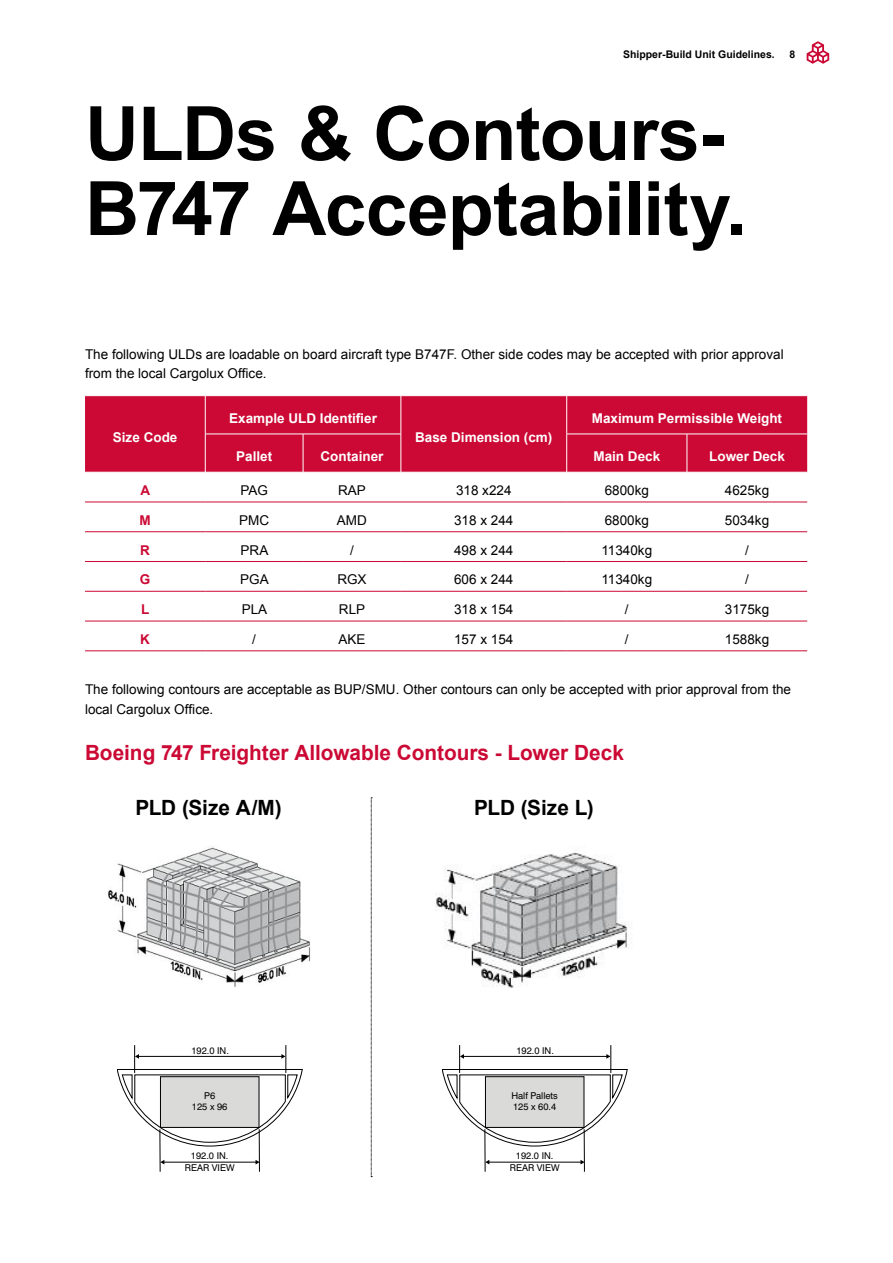
<style>
.page{position:relative;width:893px;height:1263px;background:#fff}
.page>*{position:absolute;margin:0;border:0;box-sizing:border-box;transform-origin:0 0}
.t1{font:700 75px/75px "Arial";letter-spacing:-.015em;color:#000}
.t2{font:700 21px "Arial";color:#cb0934}
.t3{font:700 21px "Arial";letter-spacing:-.005em;color:#000}
.t4{font:13.5px/19.5px "Arial";color:#000}
.t5{font:700 13.5px "Arial";color:#fff}
.t6{font:700 13.5px "Arial";color:#cb0934}
.t7{font:700 10.5px "Arial";color:#000}
.t8{font:9.45px/11.9px "Swiss 721 BT";color:#000;text-align:center}
</style>
<div class="page">
<svg style="left:807px;top:41px;width:22px;height:23px"></svg>
<div style="left:85px;top:396px;width:722px;height:76px;background:#cb0934"></div>
<hr style="left:85px;top:502px;width:120px;height:1px;background:#cb0934">
<hr style="left:205px;top:502px;width:98px;height:1px;background:#cb0934">
<hr style="left:303px;top:502px;width:98px;height:1px;background:#cb0934">
<hr style="left:401px;top:502px;width:166px;height:1px;background:#cb0934">
<hr style="left:567px;top:502px;width:120px;height:1px;background:#cb0934">
<hr style="left:687px;top:502px;width:120px;height:1px;background:#cb0934">
<hr style="left:85px;top:531px;width:120px;height:1px;background:#cb0934">
<hr style="left:205px;top:531px;width:98px;height:1px;background:#cb0934">
<hr style="left:303px;top:531px;width:98px;height:1px;background:#cb0934">
<hr style="left:401px;top:531px;width:166px;height:1px;background:#cb0934">
<hr style="left:567px;top:531px;width:120px;height:1px;background:#cb0934">
<hr style="left:687px;top:531px;width:120px;height:1px;background:#cb0934">
<hr style="left:85px;top:561px;width:120px;height:1px;background:#cb0934">
<hr style="left:205px;top:561px;width:98px;height:1px;background:#cb0934">
<hr style="left:303px;top:561px;width:98px;height:1px;background:#cb0934">
<hr style="left:401px;top:561px;width:166px;height:1px;background:#cb0934">
<hr style="left:567px;top:561px;width:120px;height:1px;background:#cb0934">
<hr style="left:687px;top:561px;width:120px;height:1px;background:#cb0934">
<hr style="left:85px;top:591px;width:120px;height:1px;background:#cb0934">
<hr style="left:205px;top:591px;width:98px;height:1px;background:#cb0934">
<hr style="left:303px;top:591px;width:98px;height:1px;background:#cb0934">
<hr style="left:401px;top:591px;width:166px;height:1px;background:#cb0934">
<hr style="left:567px;top:591px;width:120px;height:1px;background:#cb0934">
<hr style="left:687px;top:591px;width:120px;height:1px;background:#cb0934">
<hr style="left:85px;top:621px;width:120px;height:1px;background:#cb0934">
<hr style="left:205px;top:621px;width:98px;height:1px;background:#cb0934">
<hr style="left:303px;top:621px;width:98px;height:1px;background:#cb0934">
<hr style="left:401px;top:621px;width:166px;height:1px;background:#cb0934">
<hr style="left:567px;top:621px;width:120px;height:1px;background:#cb0934">
<hr style="left:687px;top:621px;width:120px;height:1px;background:#cb0934">
<hr style="left:85px;top:650px;width:120px;height:1px;background:#cb0934">
<hr style="left:205px;top:650px;width:98px;height:1px;background:#cb0934">
<hr style="left:303px;top:650px;width:98px;height:1px;background:#cb0934">
<hr style="left:401px;top:650px;width:166px;height:1px;background:#cb0934">
<hr style="left:567px;top:650px;width:120px;height:1px;background:#cb0934">
<hr style="left:687px;top:650px;width:120px;height:1px;background:#cb0934">
<hr style="left:205px;top:396px;width:1px;height:38px;background:#fff">
<hr style="left:401px;top:396px;width:1px;height:38px;background:#fff">
<hr style="left:566px;top:396px;width:1px;height:38px;background:#fff">
<hr style="left:205px;top:434px;width:98px;height:1px;background:#fff">
<hr style="left:205px;top:434px;width:1px;height:38px;background:#fff">
<hr style="left:303px;top:434px;width:98px;height:1px;background:#fff">
<hr style="left:303px;top:434px;width:1px;height:38px;background:#fff">
<hr style="left:401px;top:434px;width:1px;height:38px;background:#fff">
<hr style="left:566px;top:434px;width:121px;height:1px;background:#fff">
<hr style="left:566px;top:434px;width:1px;height:38px;background:#fff">
<hr style="left:687px;top:434px;width:120px;height:1px;background:#fff">
<hr style="left:687px;top:434px;width:1px;height:38px;background:#fff">
<img style="left:108px;top:847px;width:203px;height:140px">
<img style="left:435px;top:850px;width:195px;height:138px">
<svg style="left:371px;top:797px;width:1px;height:380px"></svg>
<hr style="left:164px;top:1162px;width:92px;height:1px;background:#000">
<svg style="left:256px;top:1160px;width:3px;height:4px"></svg>
<svg style="left:117px;top:1045px;width:186px;height:101px"></svg>
<hr style="left:160px;top:1129px;width:1px;height:43px;background:#000">
<hr style="left:259px;top:1129px;width:1px;height:43px;background:#000">
<hr style="left:489px;top:1162px;width:92px;height:1px;background:#000">
<svg style="left:580px;top:1160px;width:4px;height:4px"></svg>
<svg style="left:442px;top:1045px;width:185px;height:101px"></svg>
<hr style="left:485px;top:1129px;width:1px;height:43px;background:#000">
<hr style="left:584px;top:1129px;width:1px;height:43px;background:#000">
<p class="t7" style="left:623px;top:47px;width:153px">Shipper-Build Unit Guidelines.</p>
<p class="t7" style="left:789px;top:47px;width:7px">8</p>
<h1 class="t1" style="left:85px;top:99px;width:664px">ULDs &amp; Contours-<br>B747 Acceptability.</h1>
<p class="t4" style="left:85px;top:344px;width:700px">The following ULDs are loadable on board aircraft type B747F. Other side codes may be accepted with prior approval from the local Cargolux Office.</p>
<p class="t5" style="left:113px;top:428px;width:66px">Size Code</p>
<p class="t5" style="left:229px;top:409px;width:149px">Example ULD Identifier</p>
<p class="t5" style="left:415px;top:428px;width:139px">Base Dimension (cm)</p>
<p class="t5" style="left:592px;top:409px;width:192px">Maximum Permissible Weight</p>
<p class="t5" style="left:236px;top:447px;width:38px">Pallet</p>
<p class="t5" style="left:320px;top:447px;width:65px">Container</p>
<p class="t5" style="left:593px;top:447px;width:68px">Main Deck</p>
<p class="t5" style="left:709px;top:447px;width:77px">Lower Deck</p>
<p class="t6" style="left:141px;top:481px;width:11px">A</p>
<p class="t4" style="left:240px;top:481px;width:29px">PAG</p>
<p class="t4" style="left:338px;top:481px;width:29px">RAP</p>
<p class="t4" style="left:456px;top:481px;width:57px">318 x224</p>
<p class="t4" style="left:605px;top:481px;width:46px">6800kg</p>
<p class="t4" style="left:725px;top:481px;width:46px">4625kg</p>
<p class="t6" style="left:140px;top:511px;width:13px">M</p>
<p class="t4" style="left:239px;top:510px;width:31px">PMC</p>
<p class="t4" style="left:337px;top:510px;width:31px">AMD</p>
<p class="t4" style="left:454px;top:510px;width:61px">318 x 244</p>
<p class="t4" style="left:605px;top:510px;width:46px">6800kg</p>
<p class="t4" style="left:725px;top:510px;width:46px">5034kg</p>
<p class="t6" style="left:140px;top:541px;width:11px">R</p>
<p class="t4" style="left:241px;top:540px;width:29px">PRA</p>
<p class="t4" style="left:350px;top:540px;width:5px">/</p>
<p class="t4" style="left:454px;top:540px;width:61px">498 x 244</p>
<p class="t4" style="left:601px;top:540px;width:52px">11340kg</p>
<p class="t4" style="left:745px;top:540px;width:5px">/</p>
<p class="t6" style="left:140px;top:571px;width:12px">G</p>
<p class="t4" style="left:240px;top:570px;width:30px">PGA</p>
<p class="t4" style="left:337px;top:570px;width:31px">RGX</p>
<p class="t4" style="left:454px;top:570px;width:61px">606 x 244</p>
<p class="t4" style="left:601px;top:570px;width:52px">11340kg</p>
<p class="t4" style="left:745px;top:570px;width:5px">/</p>
<p class="t6" style="left:141px;top:600px;width:10px">L</p>
<p class="t4" style="left:242px;top:600px;width:27px">PLA</p>
<p class="t4" style="left:339px;top:600px;width:28px">RLP</p>
<p class="t4" style="left:454px;top:600px;width:61px">318 x 154</p>
<p class="t4" style="left:625px;top:600px;width:5px">/</p>
<p class="t4" style="left:725px;top:600px;width:46px">3175kg</p>
<p class="t6" style="left:140px;top:630px;width:11px">K</p>
<p class="t4" style="left:252px;top:629px;width:5px">/</p>
<p class="t4" style="left:338px;top:629px;width:29px">AKE</p>
<p class="t4" style="left:454px;top:629px;width:61px">157 x 154</p>
<p class="t4" style="left:625px;top:629px;width:5px">/</p>
<p class="t4" style="left:725px;top:629px;width:46px">1588kg</p>
<p class="t4" style="left:85px;top:680px;width:708px">The following contours are acceptable as BUP/SMU. Other contours can only be accepted with prior approval from the local Cargolux Office.</p>
<h2 class="t2" style="left:85px;top:739px;width:540px">Boeing 747 Freighter Allowable Contours - Lower Deck</h2>
<h2 class="t3" style="left:135px;top:793px;width:148px">PLD (Size A/M)</h2>
<h2 class="t3" style="left:474px;top:793px;width:121px">PLD (Size L)</h2>
<p class="t8" style="left:191px;top:1044px;width:39px">192.0 IN.</p>
<p class="t8" style="left:516px;top:1044px;width:39px">192.0 IN.</p>
<p class="t8" style="left:192px;top:1090px;width:37px;line-height:11.2px">P6<br>125 x 96</p>
<p class="t8" style="left:511px;top:1090px;width:48px;line-height:11.2px;text-align:left">Half Pallets<br>125 x 60.4</p>
<p class="t8" style="left:185px;top:1150px;width:51px">192.0 IN.<br>REAR VIEW</p>
<p class="t8" style="left:510px;top:1150px;width:51px">192.0 IN.<br>REAR VIEW</p>
</div>
